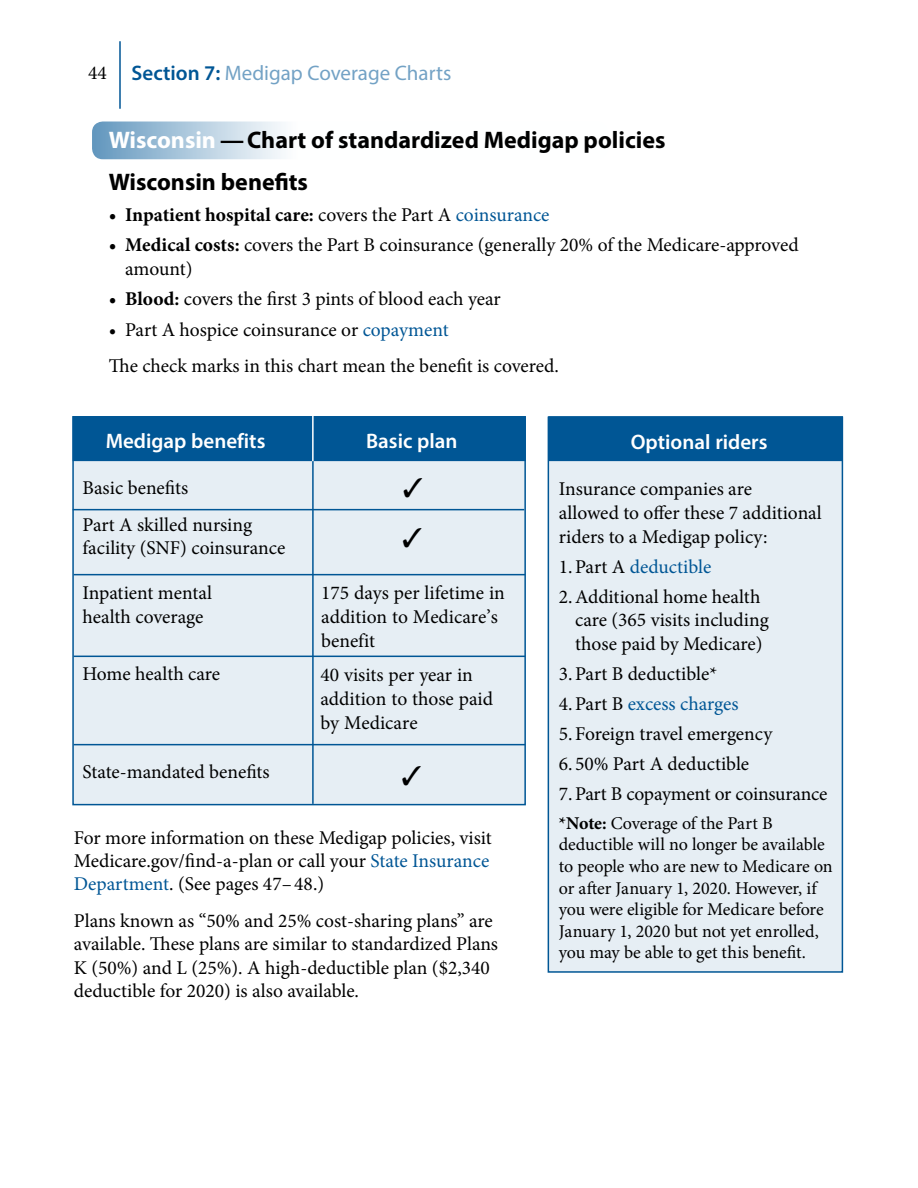
<style>
.page{position:relative;width:918px;height:1188px;background:#fff}
.page>*{position:absolute;margin:0;border:0;box-sizing:border-box;transform-origin:0 0}
.Heading_2_No_Content{font:700 24px "Myriad Pro";color:#000}
.Heading_2{font:700 24px "Myriad Pro";color:#000}
.t1{font:600 21px "Myriad Pro";color:#fff}
.t2{font:21px "Myriad Pro";color:#73a2c5}
.Body_Text_13{font:19.5px/23.4px "Minion Pro";color:#000}
.t3{font:700 19.5px "Minion Pro";letter-spacing:-.005em;color:#000}
.t4{font:18px/21.6px "Minion Pro";letter-spacing:-.01em;color:#000}
.s1{font-family:"Minion Pro";font-size:19.5px;color:#000}
.s2{font-weight:600;color:#005695}
.s3{color:#fff}
.s4{font-weight:400}
.s5{font-weight:400;color:#005695}
.s6{font-weight:700}
.s7{color:#005695}
</style>
<div class="page">
<hr style="left:119px;top:41px;width:2px;height:68px;background:#005695">
<svg style="left:92px;top:122px;width:190px;height:37px;background:#adc8dd"></svg>
<div style="left:72px;top:416px;width:454px;height:389px;background:#e6eef4;border:2px solid #005695"></div>
<hr style="left:312px;top:417px;width:2px;height:387px;background:#005695">
<div style="left:73px;top:416px;width:453px;height:45px;background:#005695"></div>
<hr style="left:312px;top:416px;width:2px;height:45px;background:#fff">
<div style="left:548px;top:417px;width:295px;height:556px;background:#e6eef4;border:2px solid #005695"></div>
<div style="left:548px;top:416px;width:295px;height:45px;background:#005695;border:2px solid #005695"></div>
<hr style="left:73px;top:509px;width:451px;height:1px;background:#005695">
<hr style="left:74px;top:574px;width:451px;height:1px;background:#005695">
<hr style="left:74px;top:656px;width:451px;height:1px;background:#005695">
<hr style="left:74px;top:744px;width:451px;height:1px;background:#005695">
<p class="t2" style="left:88px;top:60px;width:365px"><span class="s1">44</span> <span class="s2">Section 7:</span> Medigap Coverage Charts</p>
<h2 class="Heading_2_No_Content" style="left:109px;top:124px;width:558px"><span class="s3">Wisconsin</span> —Chart of standardized Medigap policies</h2>
<h2 class="Heading_2" style="left:109px;top:166px;width:201px">Wisconsin benefits</h2>
<p class="t3" style="left:109px;top:201px;width:442px">• Inpatient hospital care: <span class="s4">covers the Part A</span> <span class="s5">coinsurance</span></p>
<p class="Body_Text_13" style="left:125px;top:233px;width:675px;text-indent:-16px"><span class="s6">• Medical costs:</span> covers the Part B coinsurance (generally 20% of the Medicare-approved amount)</p>
<p class="Body_Text_13" style="left:109px;top:287px;width:393px"><span class="s6">• Blood:</span> covers the first 3 pints of blood each year</p>
<p class="Body_Text_13" style="left:109px;top:318px;width:341px">• Part A hospice coinsurance or <span class="s7">copayment</span></p>
<p class="Body_Text_13" style="left:109px;top:354px;width:452px">The check marks in this chart mean the benefit is covered.</p>
<p class="t1" style="left:106px;top:427px;width:161px">Medigap benefits</p>
<p class="t1" style="left:366px;top:427px;width:93px">Basic plan</p>
<p class="t1" style="left:631px;top:429px;width:138px">Optional riders</p>
<p class="Body_Text_13" style="left:559px;top:476px;width:265px;line-height:24px">Insurance companies are<br>allowed to offer these 7 additional riders to a Medigap policy:</p>
<p class="Body_Text_13" style="left:559px;top:552px;width:203px;line-height:30.2px">1.Part A <span class="s7">deductible<br></span>2.Additional home health</p>
<p class="Body_Text_13" style="left:575px;top:608px;width:195px">care (365 visits including those paid by Medicare)</p>
<p class="Body_Text_13" style="left:559px;top:659px;width:215px;line-height:30.2px">3.Part B deductible*<br>4.Part B <span class="s7">excess charges<br></span>5.Foreign travel emergency</p>
<p class="Body_Text_13" style="left:559px;top:749px;width:270px;line-height:30.2px">6. 50% Part A deductible<br>7.Part B copayment or coinsurance</p>
<p class="t4" style="left:559px;top:812px;width:275px"><span class="s6">*Note:</span> Coverage of the Part B deductible will no longer be available to people who are new to Medicare on or after January 1, 2020. However, if you were eligible for Medicare before January 1, 2020 but not yet enrolled, you may be able to get this benefit.</p>
<p class="Body_Text_13" style="left:82px;top:476px;width:107px">Basic benefits</p>
<p class="Body_Text_13" style="left:82px;top:513px;width:204px">Part A skilled nursing facility (SNF) coinsurance</p>
<p class="Body_Text_13" style="left:82px;top:581px;width:131px">Inpatient mental health coverage</p>
<p class="Body_Text_13" style="left:82px;top:663px;width:139px">Home health care</p>
<p class="Body_Text_13" style="left:321px;top:581px;width:185px;line-height:24px">175 days per lifetime in addition to Medicare’s benefit</p>
<p class="Body_Text_13" style="left:320px;top:663px;width:174px;line-height:24px">40 visits per year in addition to those paid by Medicare</p>
<p class="Body_Text_13" style="left:82px;top:760px;width:189px">State-mandated benefits</p>
<p class="Body_Text_13" style="left:74px;top:826px;width:420px">For more information on these Medigap policies, visit<br>Medicare.gov/find-a-plan or call your <span class="s7">State Insurance<br>Department</span>. (See pages 47–48.)</p>
<p class="Body_Text_13" style="left:74px;top:909px;width:426px">Plans known as “50% and 25% cost-sharing plans” are available. These plans are similar to standardized Plans K (50%) and L (25%). A high-deductible plan ($2,340 deductible for 2020) is also available.</p>
</div>
